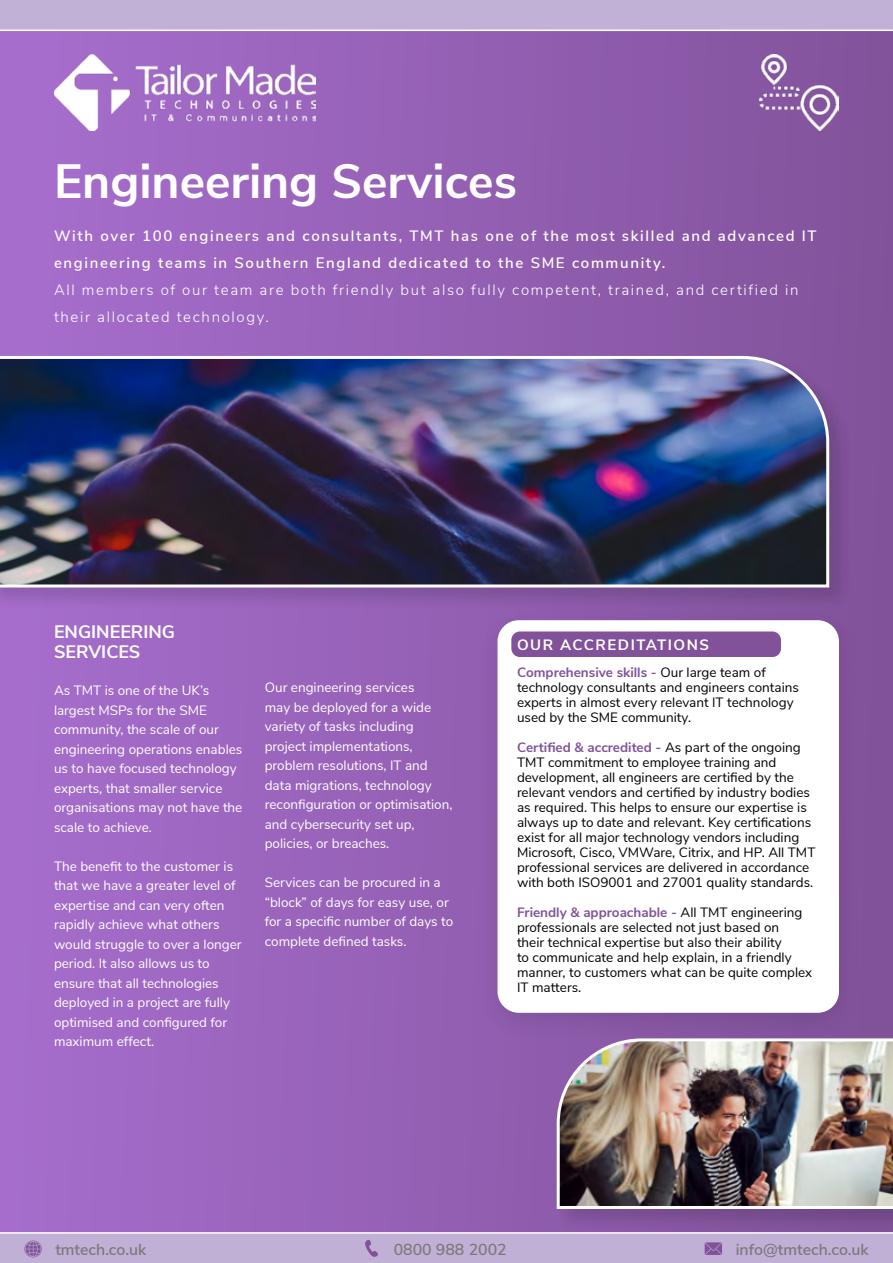
<style>
.page{position:relative;width:893px;height:1263px;background:#fff}
.page>*{position:absolute;margin:0;border:0;box-sizing:border-box;transform-origin:0 0}
.t1{font:700 48px "Nunito Sans";color:#fff}
.t2{font:700 18px/19.5px "Nunito Sans";color:#fff}
.t3{font:600 15.9px "Nunito Sans";color:#7a797a}
.t4{font:600 15px/27px "Nunito Sans";letter-spacing:.11em;color:#fff}
.t5{font:300 15px/27px "Nunito Sans";letter-spacing:.11em;color:#fff}
.t6{font:700 15px "Nunito Sans";letter-spacing:.1em;color:#fff}
.t7{font:13.5px/15px "Nunito Sans";color:#000}
.t8{font:13.5px/19.5px "Nunito Sans";color:#fff}
.s1{font-weight:700;color:#80539b}
</style>
<div class="page">
<div style="left:0;top:0;width:893px;height:1263px;background:linear-gradient(to right,#a76ecd,#81529a)"></div>
<div style="left:0;top:0;width:893px;height:30px;background:#c1b1d7"></div>
<div style="left:0;top:1233px;width:893px;height:30px;background:#c1b0d6"></div>
<img style="left:54px;top:54px;width:262px;height:76px">
<hr style="left:0;top:30px;width:893px;height:1px;background:#fff">
<hr style="left:0;top:1232px;width:893px;height:2px;background:#fff">
<svg style="left:705px;top:1242px;width:17px;height:13px"></svg>
<svg style="left:24px;top:1240px;width:18px;height:17px"></svg>
<svg style="left:365px;top:1240px;width:13px;height:17px"></svg>
<img style="left:759px;top:54px;width:80px;height:76px">
<div style="left:0;top:352px;width:854px;height:260px;background:#000;opacity:.14"></div>
<img style="left:0;top:354px;width:831px;height:235px">
<div style="left:474px;top:605px;width:388px;height:440px;background:#000;opacity:.1"></div>
<div style="left:497px;top:620px;width:342px;height:393px;background:#fff;border-radius:21px"></div>
<div style="left:511px;top:631px;width:270px;height:26px;background:#81529a;border-radius:9px"></div>
<div style="left:554px;top:1034px;width:339px;height:198px;background:#000;opacity:.14"></div>
<img style="left:555px;top:1037px;width:338px;height:173px">
<h1 class="t1" style="left:54px;top:146px;width:464px">Engineering Services</h1>
<p class="t4" style="left:54px;top:221px;width:764px">With over 100 engineers and consultants, TMT has one of the most skilled and advanced IT engineering teams in Southern England dedicated to the SME community.</p>
<p class="t5" style="left:54px;top:275px;width:746px">All members of our team are both friendly but also fully competent, trained, and certified in their allocated technology.</p>
<h2 class="t2" style="left:54px;top:621px;width:123px">ENGINEERING<br>SERVICES</h2>
<p class="t8" style="left:54px;top:680px;width:190px">As TMT is one of the UK’s largest MSPs for the SME community, the scale of our engineering operations enables us to have focused technology experts, that smaller service organisations may not have the scale to achieve.</p>
<p class="t8" style="left:54px;top:856px;width:189px">The benefit to the customer is that we have a greater level of expertise and can very often rapidly achieve what others would struggle to over a longer period. It also allows us to ensure that all technologies deployed in a project are fully optimised and configured for maximum effect.</p>
<p class="t8" style="left:265px;top:677px;width:189px">Our engineering services<br>may be deployed for a wide variety of tasks including project implementations, problem resolutions, IT and data migrations, technology reconfiguration or optimisation, and cybersecurity set up, policies, or breaches.</p>
<p class="t8" style="left:265px;top:872px;width:190px">Services can be procured in a “block” of days for easy use, or for a specific number of days to complete defined tasks.</p>
<p class="t6" style="left:517px;top:633px;width:193px">OUR ACCREDITATIONS</p>
<p class="t7" style="left:517px;top:664px;width:283px"><span class="s1">Comprehensive skills -</span> Our large team of technology consultants and engineers contains experts in almost every relevant IT technology used by the SME community.</p>
<p class="t7" style="left:517px;top:739px;width:300px"><span class="s1">Certified &amp; accredited -</span> As part of the ongoing TMT commitment to employee training and development, all engineers are certified by the relevant vendors and certified by industry bodies as required. This helps to ensure our expertise is always up to date and relevant. Key certifications exist for all major technology vendors including Microsoft, Cisco, VMWare, Citrix, and HP. All TMT professional services are delivered in accordance with both ISO9001 and 27001 quality standards.</p>
<p class="t7" style="left:517px;top:903px;width:297px"><span class="s1">Friendly &amp; approachable -</span> All TMT engineering professionals are selected not just based on<br>their technical expertise but also their ability<br>to communicate and help explain, in a friendly manner, to customers what can be quite complex IT matters.</p>
<p class="t3" style="left:55px;top:1237px;width:92px">tmtech.co.uk</p>
<p class="t3" style="left:394px;top:1238px;width:115px">0800 988 2002</p>
<p class="t3" style="left:736px;top:1238px;width:134px">info@tmtech.co.uk</p>
</div>
